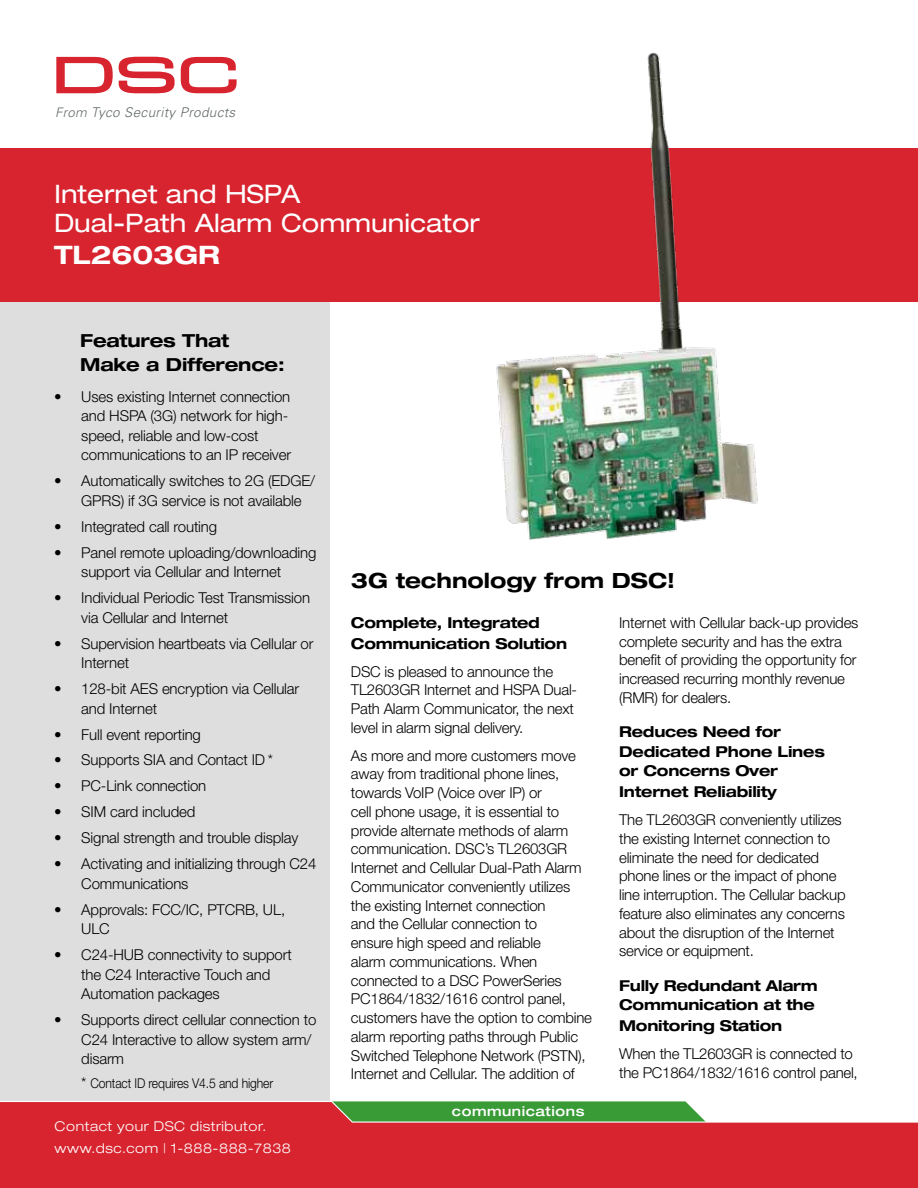
<style>
.page{position:relative;width:918px;height:1188px;background:#fff}
.page>*{position:absolute;margin:0;border:0;box-sizing:border-box;transform-origin:0 0}
.t1{font:expanded 25.5px/28.5px "Helvetica Neue LT Std";color:#fff}
.t2{font:700 expanded 25.5px "Helvetica Neue LT Std";color:#fff}
.t3{font:700 expanded 21px "Helvetica Neue LT Std";color:#000}
.t4{font:700 expanded 18px/24px "Helvetica Neue LT Std";letter-spacing:-.01em;color:#000}
.t5{font:300 15px/18.8px "Helvetica Neue LT Pro";letter-spacing:-.015em;color:#000}
.t6{font:300 15px/19.5px "Helvetica Neue LT Std";letter-spacing:-.01em;color:#000}
.t7{font:700 expanded 15px/19.5px "Helvetica Neue LT Std";letter-spacing:-.015em;color:#000}
.t8{font:300 expanded 13.5px/21.1px "Helvetica Neue LT Std";letter-spacing:.04em;color:#fff}
.t9{font:300 13.5px "Helvetica Neue LT Std";letter-spacing:-.01em;color:#000;scale:.9 1}
.t10{font:italic 300 13.5px "Univers";letter-spacing:.025em;color:#636a6b}
.t11{font:500 expanded 13.5px "Helvetica Neue LT Std";letter-spacing:.04em;color:#fff}
.s1{font-size:13.2px}
.s2{font-size:15px}
</style>
<div class="page">
<div style="left:0;top:162px;width:329px;height:1026px;background:#dededf"></div>
<div style="left:0;top:148px;width:918px;height:154px;background:#d7242f"></div>
<svg style="left:0;top:1100px;width:918px;height:88px;background:#cc4040"></svg>
<svg style="left:56px;top:57px;width:57px;height:36px"></svg>
<svg style="left:119px;top:57px;width:56px;height:36px"></svg>
<svg style="left:181px;top:57px;width:56px;height:36px"></svg>
<img style="left:496px;top:52px;width:262px;height:488px">
<p class="t10" style="left:55px;top:104px;width:182px"><span class="s1">From</span> Tyco Security Products</p>
<h1 class="t1" style="left:54px;top:179px;width:427px">Internet and HSPA<br>Dual-Path Alarm Communicator</h1>
<h1 class="t2" style="left:54px;top:239px;width:167px">TL2603GR</h1>
<p class="t4" style="left:80px;top:328px;width:206px">Features That<br>Make a Difference:</p>
<p class="t6" style="left:81px;top:386px;width:211px;text-indent:-27px">• Uses existing Internet connection and HSPA (3G) network for high&shy;speed, reliable and low-cost communications to an IP receiver</p>
<p class="t6" style="left:81px;top:471px;width:235px;text-indent:-27px">• Automatically switches to 2G (EDGE/<br>GPRS) if 3G service is not available</p>
<p class="t6" style="left:54px;top:516px;width:164px">• Integrated call routing</p>
<p class="t6" style="left:54px;top:542px;width:264px;text-align:center">• Panel remote uploading/downloading support via Cellular and Internet</p>
<p class="t6" style="left:81px;top:588px;width:230px;text-indent:-27px">• Individual Periodic Test Transmission via Cellular and Internet</p>
<p class="t6" style="left:81px;top:633px;width:234px;text-indent:-27px">• Supervision heartbeats via Cellular or<br>Internet</p>
<p class="t6" style="left:81px;top:679px;width:220px;text-indent:-27px">• 128-bit AES encryption via Cellular and Internet</p>
<p class="t6" style="left:54px;top:724px;width:148px">• Full event reporting</p>
<p class="t6" style="left:54px;top:750px;width:220px">• Supports SIA and Contact ID *</p>
<p class="t6" style="left:54px;top:776px;width:153px">• PC-Link connection</p>
<p class="t6" style="left:54px;top:802px;width:143px">• SIM card included</p>
<p class="t6" style="left:54px;top:828px;width:246px">• Signal strength and trouble display</p>
<p class="t6" style="left:81px;top:854px;width:237px;text-indent:-27px">• Activating and initializing through C24<br>Communications</p>
<p class="t6" style="left:81px;top:899px;width:205px;text-indent:-27px">• Approvals: FCC/IC, PTCRB, UL,<br>ULC</p>
<p class="t6" style="left:81px;top:945px;width:212px;text-indent:-27px">• C24-HUB connectivity to support the C24 Interactive Touch and<br>Automation packages</p>
<p class="t6" style="left:81px;top:1010px;width:237px;text-indent:-27px">• Supports direct cellular connection to<br>C24 Interactive to allow system arm/ disarm</p>
<p class="t9" style="left:81px;top:1075px;width:215px"><span class="s2">*</span> Contact ID requires V4.5 and higher</p>
<p class="t8" style="left:55px;top:1116px;width:238px">Contact your DSC distributor. www.dsc.com | 1-888-888-7838</p>
<h2 class="t3" style="left:351px;top:568px;width:325px">3G technology from DSC!</h2>
<p class="t7" style="left:351px;top:612px;width:218px;line-height:21px">Complete, Integrated<br>Communication Solution</p>
<p class="t5" style="left:351px;top:662px;width:228px">DSC is pleased to announce the<br>TL2603GR Internet and HSPA Dual-<br>Path Alarm Communicator, the next level in alarm signal delivery.</p>
<p class="t5" style="left:351px;top:746px;width:243px">As more and more customers move away from traditional phone lines, towards VoIP (Voice over IP) or<br>cell phone usage, it is essential to provide alternate methods of alarm communication. DSC’s TL2603GR Internet and Cellular Dual-Path Alarm Communicator conveniently utilizes the existing Internet connection<br>and the Cellular connection to<br>ensure high speed and reliable<br>alarm communications. When connected to a DSC PowerSeries PC1864/1832/1616 control panel, customers have the option to combine alarm reporting paths through Public Switched Telephone Network (PSTN), Internet and Cellular. The addition of</p>
<p class="t11" style="left:452px;top:1102px;width:134px">communications</p>
<p class="t5" style="left:619px;top:613px;width:241px">Internet with Cellular back-up provides complete security and has the extra benefit of providing the opportunity for increased recurring monthly revenue (RMR) for dealers.</p>
<p class="t7" style="left:619px;top:722px;width:207px">Reduces Need for<br>Dedicated Phone Lines or Concerns Over</p>
<p class="t7" style="left:619px;top:782px;width:159px">Internet Reliability</p>
<p class="t5" style="left:619px;top:810px;width:228px">The TL2603GR conveniently utilizes the existing Internet connection to eliminate the need for dedicated phone lines or the impact of phone line interruption. The Cellular backup feature also eliminates any concerns about the disruption of the Internet service or equipment.</p>
<p class="t7" style="left:619px;top:975px;width:200px">Fully Redundant Alarm<br>Communication at the</p>
<p class="t7" style="left:619px;top:1016px;width:165px">Monitoring Station</p>
<p class="t5" style="left:619px;top:1044px;width:240px">When the TL2603GR is connected to the PC1864/1832/1616 control panel,</p>
</div>
